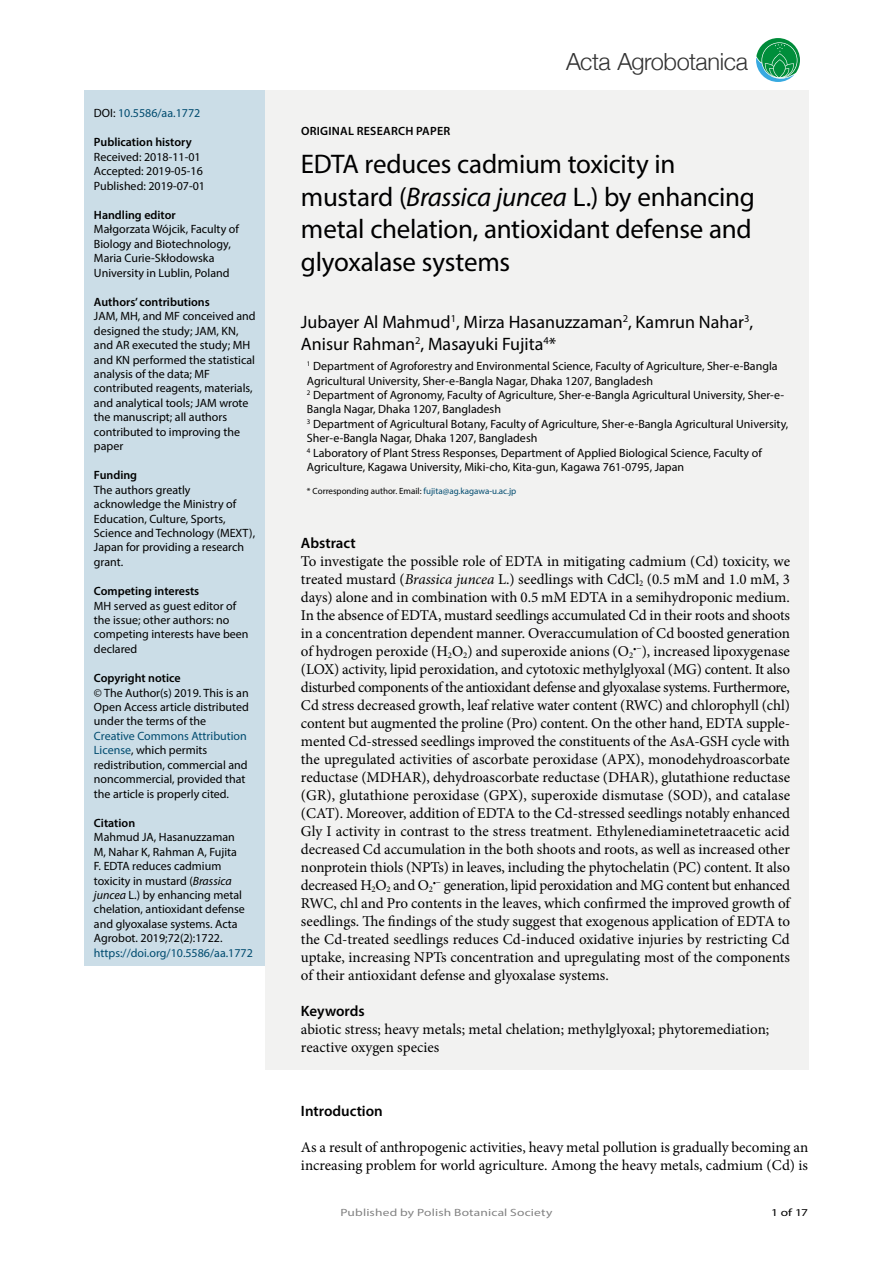
<style>
.page{position:relative;width:893px;height:1263px;background:#fff}
.page>*{position:absolute;margin:0;border:0;box-sizing:border-box;transform-origin:0 0}
.t1{font:27px/32.4px "Myriad Pro";letter-spacing:-.01em;color:#000}
.t2{font:300 23.55px "Helvetica Neue";letter-spacing:-.02em;color:#333}
.Authors{font:18px/21.6px "Myriad Pro";color:#000}
.Body_text{font:15px/18px "Minion Pro";letter-spacing:-.005em;color:#000;text-align:justify}
.Keywords{font:15px/18px "Minion Pro";color:#000}
.t3{font:600 15px "Myriad Pro";color:#000}
.Body_text-2{font:12px/14.4px "Myriad Pro";color:#000}
.Affiliations{font:12px/14.4px "Myriad Pro";color:#000}
.Article_type{font:600 12px "Myriad Pro";color:#000}
.Article_type-2{font:600 12px "Myriad Pro";letter-spacing:.02em;color:#000}
.Body_text-3{font:12px "Myriad Pro";color:#004b6f}
.t4{font:10.5px "Myriad Pro Regular 2";letter-spacing:.01em;color:#828282;scale:1.28 1}
.t5{font:10.5px "Myriad Pro";color:#000;scale:1.28 1}
.Corresponding_author{font:9px "Myriad Pro";color:#000}
.s1{color:#000}
.s2{color:#004b6f}
.s3{font-style:italic}
</style>
<div class="page">
<svg style="left:756px;top:38px;width:44px;height:44px"></svg>
<div style="left:265px;top:90px;width:543px;height:980px;background:#f2f2f1"></div>
<div style="left:85px;top:90px;width:180px;height:875px;background:#cbdde7"></div>
<p class="Body_text-3" style="left:94px;top:106px;width:108px"><span class="s1">DOI:</span> 10.5586/aa.1772</p>
<p class="Article_type" style="left:94px;top:135px;width:99px">Publication history</p>
<p class="Body_text-2" style="left:94px;top:149px;width:108px">Received: 2018-11-01</p>
<p class="Body_text-2" style="left:94px;top:164px;width:110px">Accepted: 2019-05-16</p>
<p class="Body_text-2" style="left:94px;top:178px;width:113px">Published: 2019-07-01</p>
<p class="Article_type" style="left:94px;top:207px;width:83px">Handling editor</p>
<p class="Body_text-2" style="left:94px;top:222px;width:147px">Małgorzata Wójcik, Faculty of<br>Biology and Biotechnology,<br>Maria Curie-Skłodowska<br>University in Lublin, Poland</p>
<p class="Article_type" style="left:94px;top:294px;width:117px">Authors’ contributions</p>
<p class="Body_text-2" style="left:94px;top:309px;width:163px">JAM, MH, and MF conceived and designed the study; JAM, KN, and AR executed the study; MH and KN performed the statistical analysis of the data; MF contributed reagents, materials, and analytical tools; JAM wrote the manuscript; all authors contributed to improving the paper</p>
<p class="Article_type" style="left:94px;top:468px;width:45px">Funding</p>
<p class="Body_text-2" style="left:94px;top:482px;width:163px">The authors greatly acknowledge the Ministry of<br>Education, Culture, Sports,<br>Science and Technology (MEXT),<br>Japan for providing a research grant.</p>
<p class="Article_type" style="left:94px;top:584px;width:107px">Competing interests</p>
<p class="Body_text-2" style="left:94px;top:598px;width:156px">MH served as guest editor of the issue; other authors: no competing interests have been declared</p>
<p class="Article_type" style="left:94px;top:671px;width:88px">Copyright notice</p>
<p class="Body_text-2" style="left:94px;top:685px;width:156px">© The Author(s) 2019. This is an<br>Open Access article distributed under the terms of the<br><span class="s2">Creative Commons Attribution<br>License</span>, which permits redistribution, commercial and noncommercial, provided that the article is properly cited.</p>
<p class="Article_type" style="left:94px;top:815px;width:43px">Citation</p>
<p class="Body_text-2" style="left:94px;top:830px;width:160px">Mahmud JA, Hasanuzzaman<br>M, Nahar K, Rahman A, Fujita<br>F. EDTA reduces cadmium toxicity in mustard (<span class="s3">Brassica juncea</span> L.) by enhancing metal chelation, antioxidant defense and glyoxalase systems. Acta<br>Agrobot. 2019;72(2):1722. <span class="s2">https://doi.org/10.5586/aa.1772</span></p>
<h2 class="t2" style="left:566px;top:43px;width:183px">Acta Agrobotanica</h2>
<p class="Article_type-2" style="left:301px;top:123px;width:151px">ORIGINAL RESEARCH PAPER</p>
<p class="t1" style="left:301px;top:148px;width:455px">EDTA reduces cadmium toxicity in mustard (<span class="s3">Brassica juncea</span> L.) by enhancing metal chelation, antioxidant defense and glyoxalase systems</p>
<p class="Authors" style="left:301px;top:311px;width:454px">Jubayer Al Mahmud<sup>1</sup>, Mirza Hasanuzzaman<sup>2</sup>, Kamrun Nahar<sup>3</sup>,<br>Anisur Rahman<sup>2</sup>, Masayuki Fujita<sup>4</sup>*</p>
<p class="Affiliations" style="left:307px;top:359px;width:472px"><sup>1</sup> Department of Agroforestry and Environmental Science, Faculty of Agriculture, Sher-e-Bangla<br>Agricultural University, Sher-e-Bangla Nagar, Dhaka 1207, Bangladesh</p>
<p class="Affiliations" style="left:307px;top:388px;width:479px"><sup>2</sup> Department of Agronomy, Faculty of Agriculture, Sher-e-Bangla Agricultural University, Sher-e-<br>Bangla Nagar, Dhaka 1207, Bangladesh</p>
<p class="Affiliations" style="left:307px;top:416px;width:483px"><sup>3</sup> Department of Agricultural Botany, Faculty of Agriculture, Sher-e-Bangla Agricultural University,<br>Sher-e-Bangla Nagar, Dhaka 1207, Bangladesh</p>
<p class="Affiliations" style="left:307px;top:445px;width:456px"><sup>4</sup> Laboratory of Plant Stress Responses, Department of Applied Biological Science, Faculty of<br>Agriculture, Kagawa University, Miki-cho, Kita-gun, Kagawa 761-0795, Japan</p>
<p class="Corresponding_author" style="left:307px;top:485px;width:211px">* Corresponding author. Email: <span class="s2">fujita@ag.kagawa-u.ac.jp</span></p>
<p class="t3" style="left:301px;top:533px;width:56px">Abstract</p>
<p class="Body_text" style="left:301px;top:552px;width:491px">To investigate the possible role of EDTA in mitigating cadmium (Cd) toxicity, we treated mustard (<span class="s3">Brassica juncea</span> L.) seedlings with CdCl<sub>2</sub> (0.5 mM and 1.0 mM, 3 days) alone and in combination with 0.5 mM EDTA in a semihydroponic medium.<br>In the absence of EDTA, mustard seedlings accumulated Cd in their roots and shoots in a concentration dependent manner. Overaccumulation of Cd boosted generation of hydrogen peroxide (H<sub>2</sub>O<sub>2</sub>) and superoxide anions (O<sub>2</sub><sup>•−</sup>), increased lipoxygenase (LOX) activity, lipid peroxidation, and cytotoxic methylglyoxal (MG) content. It also disturbed components of the antioxidant defense and glyoxalase systems. Furthermore, Cd stress decreased growth, leaf relative water content (RWC) and chlorophyll (chl) content but augmented the proline (Pro) content. On the other hand, EDTA supple&shy;mented Cd-stressed seedlings improved the constituents of the AsA-GSH cycle with the upregulated activities of ascorbate peroxidase (APX), monodehydroascorbate reductase (MDHAR), dehydroascorbate reductase (DHAR), glutathione reductase (GR), glutathione peroxidase (GPX), superoxide dismutase (SOD), and catalase (CAT). Moreover, addition of EDTA to the Cd-stressed seedlings notably enhanced Gly I activity in contrast to the stress treatment. Ethylenediaminetetraacetic acid decreased Cd accumulation in the both shoots and roots, as well as increased other nonprotein thiols (NPTs) in leaves, including the phytochelatin (PC) content. It also decreased H<sub>2</sub>O<sub>2</sub> and O<sub>2</sub><sup>•−</sup> generation, lipid peroxidation and MG content but enhanced RWC, chl and Pro contents in the leaves, which confirmed the improved growth of seedlings. The findings of the study suggest that exogenous application of EDTA to the Cd-treated seedlings reduces Cd-induced oxidative injuries by restricting Cd uptake, increasing NPTs concentration and upregulating most of the components of their antioxidant defense and glyoxalase systems.</p>
<p class="t3" style="left:301px;top:1001px;width:65px">Keywords</p>
<p class="Keywords" style="left:301px;top:1020px;width:470px">abiotic stress; heavy metals; metal chelation; methylglyoxal; phytoremediation; reactive oxygen species</p>
<p class="t3" style="left:301px;top:1101px;width:83px">Introduction</p>
<p class="Body_text" style="left:301px;top:1138px;width:509px">As a result of anthropogenic activities, heavy metal pollution is gradually becoming an increasing problem for world agriculture. Among the heavy metals, cadmium (Cd) is</p>
<p class="t4" style="left:340px;top:1205px;width:167px">Published by Polish Botanical Society</p>
<p class="t5" style="left:771px;top:1205px;width:30px">1 of 17</p>
</div>
